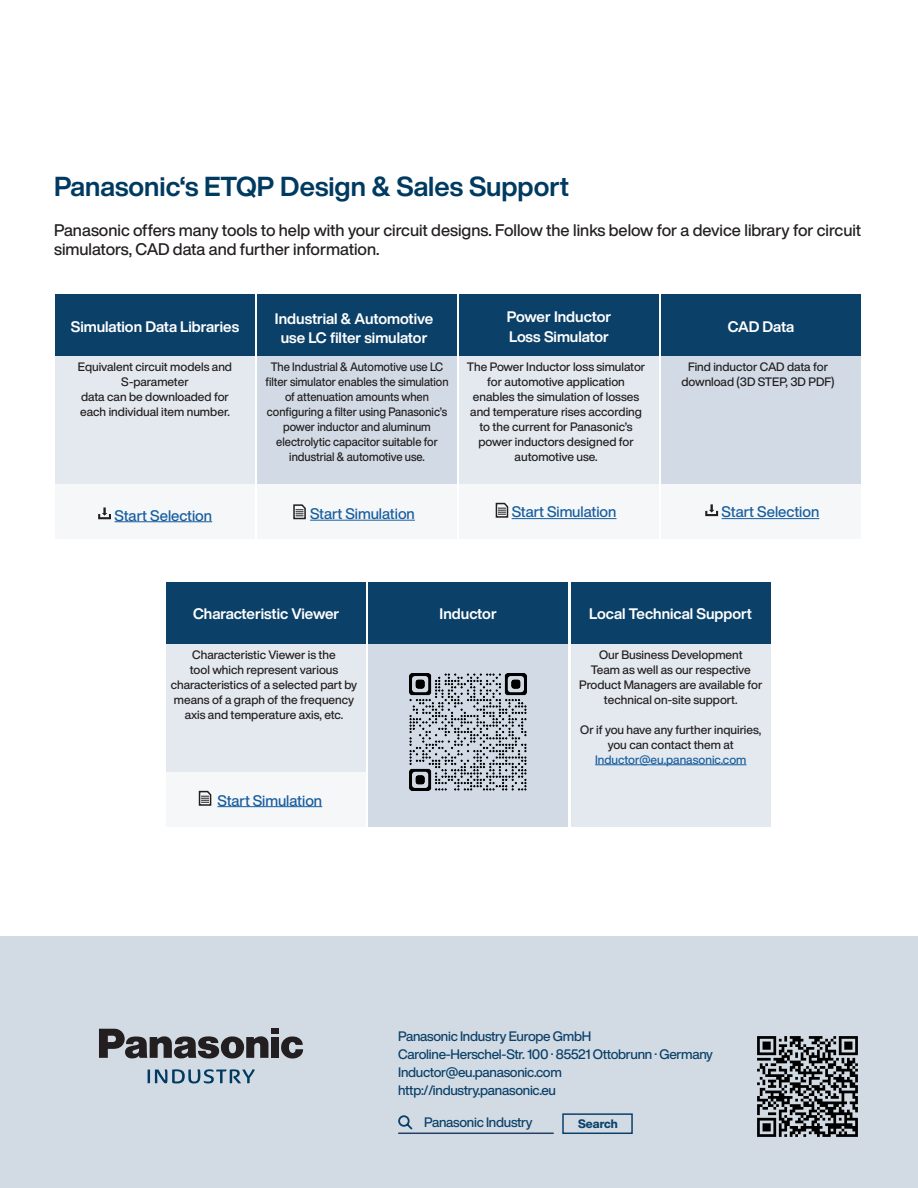
<style>
.page{position:relative;width:918px;height:1188px;background:#fff}
.page>*{position:absolute;margin:0;border:0;box-sizing:border-box;transform-origin:0 0}
.Body{font:700 27px "Helvetica Now Display";color:#003a61}
.t1{font:500 16.5px/19.5px "Helvetica Now Display";color:#231f20}
.t2{font:700 15px/19.5px "Helvetica Now Display";color:#fff;text-align:center}
.t3{font:500 15px "Helvetica Now Display";color:#175d9e}
.Table_Footer{font:500 13.5px "Helvetica Now Display";letter-spacing:-.02em;color:#0b4069}
.t4{font:500 12px/15px "Helvetica Now Display";color:#231f20;text-align:center}
.t5{font:500 12px/15px "Helvetica Now Display";color:#231f20;text-align:center;scale:.94 1}
.t6{font:500 12px "Helvetica Now Display";color:#175d9e}
.t7{font:800 12px "Helvetica Now Display";color:#0b4069}
</style>
<div class="page">
<div style="left:0;top:936px;width:918px;height:252px;background:#d2dbe3"></div>
<div style="left:55px;top:294px;width:200px;height:217px;background:#e4e9ef"></div>
<div style="left:55px;top:294px;width:200px;height:62px;background:#0b4069"></div>
<div style="left:55px;top:484px;width:200px;height:55px;background:#f5f7f9"></div>
<div style="left:257px;top:294px;width:200px;height:217px;background:#d2dbe5"></div>
<div style="left:257px;top:294px;width:200px;height:62px;background:#0b4069"></div>
<div style="left:257px;top:484px;width:200px;height:55px;background:#f5f7f9"></div>
<div style="left:368px;top:582px;width:200px;height:62px;background:#0b4069"></div>
<div style="left:368px;top:644px;width:200px;height:182px;background:#d2dbe5"></div>
<div style="left:459px;top:294px;width:200px;height:217px;background:#e4e9ef"></div>
<div style="left:459px;top:294px;width:200px;height:62px;background:#0b4069"></div>
<div style="left:459px;top:484px;width:200px;height:55px;background:#f5f7f9"></div>
<div style="left:661px;top:294px;width:200px;height:217px;background:#d2dbe5"></div>
<div style="left:661px;top:294px;width:200px;height:62px;background:#0b4069"></div>
<div style="left:661px;top:484px;width:200px;height:55px;background:#f5f7f9"></div>
<div style="left:166px;top:582px;width:200px;height:216px;background:#e4e9ef"></div>
<div style="left:166px;top:582px;width:200px;height:62px;background:#0b4069"></div>
<img style="left:409px;top:673px;width:118px;height:118px">
<div style="left:571px;top:582px;width:200px;height:244px;background:#e4e9ef"></div>
<div style="left:571px;top:582px;width:200px;height:62px;background:#0b4069"></div>
<hr style="left:595px;top:764px;width:151px;height:1px;background:#175d9e">
<hr style="left:115px;top:521px;width:97px;height:1px;background:#175d9e">
<svg style="left:98px;top:508px;width:13px;height:11px"></svg>
<hr style="left:310px;top:520px;width:105px;height:1px;background:#175d9e">
<svg style="left:293px;top:504px;width:13px;height:16px"></svg>
<hr style="left:512px;top:518px;width:105px;height:1px;background:#175d9e">
<svg style="left:495px;top:502px;width:14px;height:16px"></svg>
<hr style="left:722px;top:518px;width:97px;height:1px;background:#175d9e">
<svg style="left:705px;top:504px;width:13px;height:12px"></svg>
<img style="left:757px;top:1036px;width:101px;height:101px">
<div style="left:166px;top:772px;width:200px;height:54px;background:#f5f7f9"></div>
<hr style="left:217px;top:806px;width:105px;height:1px;background:#175d9e">
<svg style="left:198px;top:790px;width:14px;height:16px"></svg>
<div style="left:562px;top:1113px;width:71px;height:21px;border:2px solid #0b4069"></div>
<hr style="left:398px;top:1133px;width:156px;height:1px;background:#214169">
<svg style="left:398px;top:1115px;width:15px;height:15px"></svg>
<svg style="left:148px;top:1069px;width:107px;height:14px"></svg>
<svg style="left:281px;top:1036px;width:22px;height:23px"></svg>
<div style="left:271px;top:1029px;width:8px;height:5px;background:#231f20"></div>
<div style="left:271px;top:1037px;width:8px;height:21px;background:#231f20"></div>
<svg style="left:99px;top:1029px;width:169px;height:30px"></svg>
<p class="Body" style="left:54px;top:168px;width:516px">Panasonic‘s ETQP Design &amp; Sales Support</p>
<p class="t1" style="left:54px;top:220px;width:809px">Panasonic offers many tools to help with your circuit designs. Follow the links below for a device library for circuit simulators, CAD data and further information.</p>
<p class="t2" style="left:71px;top:317px;width:170px">Simulation Data Libraries</p>
<p class="t2" style="left:275px;top:309px;width:160px">Industrial &amp; Automotive use LC filter simulator</p>
<p class="t2" style="left:507px;top:307px;width:106px">Power Inductor</p>
<p class="t2" style="left:509px;top:326px;width:101px">Loss Simulator</p>
<p class="t2" style="left:728px;top:317px;width:68px">CAD Data</p>
<p class="t4" style="left:78px;top:359px;width:156px">Equivalent circuit models and<br>S-parameter</p>
<p class="t4" style="left:80px;top:389px;width:151px;text-align:left">data can be downloaded for each individual item number.</p>
<p class="t5" style="left:265px;top:359px;width:196px">The Industrial &amp; Automotive use LC filter simulator enables the simulation of attenuation amounts when configuring a filter using Panasonic’s power inductor and aluminum electrolytic capacitor suitable for industrial &amp; automotive use.</p>
<p class="t4" style="left:467px;top:359px;width:180px">The Power Inductor loss simulator for automotive application enables the simulation of losses and temperature rises according to the current for Panasonic’s power inductors designed for automotive use.</p>
<p class="t4" style="left:681px;top:359px;width:155px">Find inductor CAD data for download (3D STEP, 3D PDF)</p>
<p class="t3" style="left:115px;top:505px;width:99px">Start Selection</p>
<p class="t3" style="left:310px;top:504px;width:106px">Start Simulation</p>
<p class="t3" style="left:512px;top:502px;width:106px">Start Simulation</p>
<p class="t3" style="left:722px;top:502px;width:99px">Start Selection</p>
<p class="t2" style="left:193px;top:604px;width:148px">Characteristic Viewer</p>
<p class="t4" style="left:171px;top:647px;width:188px">Characteristic Viewer is the<br>tool which represent various characteristics of a selected part by means of a graph of the frequency axis and temperature axis, etc.</p>
<p class="t3" style="left:217px;top:790px;width:106px">Start Simulation</p>
<p class="t2" style="left:440px;top:604px;width:59px">Inductor</p>
<p class="t2" style="left:589px;top:604px;width:164px">Local Technical Support</p>
<p class="t4" style="left:579px;top:647px;width:185px">Our Business Development<br>Team as well as our respective<br>Product Managers are available for technical on-site support.</p>
<p class="t4" style="left:580px;top:722px;width:183px">Or if you have any further inquiries, you can contact them at</p>
<p class="t6" style="left:595px;top:751px;width:153px">Inductor@eu.panasonic.com</p>
<p class="Table_Footer" style="left:398px;top:1027px;width:195px">Panasonic Industry Europe GmbH</p>
<p class="Table_Footer" style="left:398px;top:1045px;width:316px">Caroline-Herschel-Str. 100 · 85521 Ottobrunn · Germany</p>
<p class="Table_Footer" style="left:398px;top:1063px;width:165px">Inductor@eu.panasonic.com</p>
<p class="Table_Footer" style="left:398px;top:1081px;width:159px">http://industry.panasonic.eu</p>
<p class="Table_Footer" style="left:424px;top:1113px;width:110px">Panasonic Industry</p>
<p class="t7" style="left:578px;top:1115px;width:41px">Search</p>
</div>
